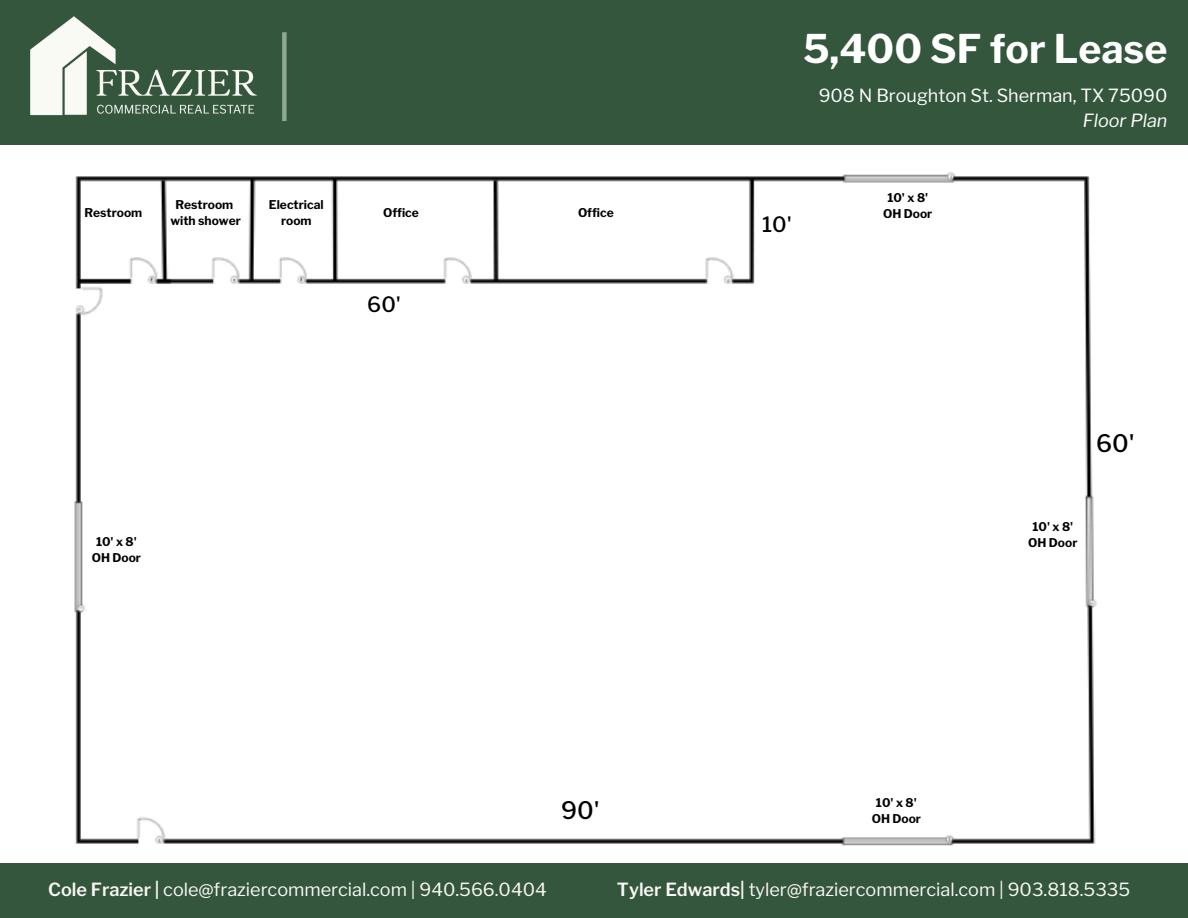
<style>
.page{position:relative;width:1188px;height:918px;background:#fff}
.page>*{position:absolute;margin:0;border:0;box-sizing:border-box;transform-origin:0 0}
.t1{font:700 39.3px "Libre Franklin";color:#fff}
.t2{font:500 24px "Libre Franklin";color:#000}
.t3{font:500 21px "Libre Franklin";color:#000}
.t4{font:18px "Libre Franklin";color:#faf8f6}
.t5{font:18px/24.8px "Libre Franklin";color:#fff;text-align:right}
.t6{font:700 12px "Libre Franklin";color:#000}
.s1{font-style:italic}
.s2{font-weight:600}
</style>
<div class="page">
<div style="left:0;top:0;width:1188px;height:145px;background:#33563c"></div>
<img style="left:30px;top:16px;width:227px;height:100px">
<div style="left:282px;top:32px;width:5px;height:89px;background:#8da892"></div>
<div style="left:0;top:863px;width:1188px;height:55px;background:#33563c"></div>
<img style="left:74px;top:172px;width:1023px;height:674px">
<p class="t6" style="left:84px;top:205px;width:59px">Restroom</p>
<p class="t6" style="left:175px;top:197px;width:59px">Restroom</p>
<p class="t6" style="left:170px;top:213px;width:72px">with shower</p>
<p class="t6" style="left:269px;top:197px;width:56px">Electrical</p>
<p class="t6" style="left:281px;top:213px;width:32px">room</p>
<p class="t6" style="left:383px;top:205px;width:37px">Office</p>
<p class="t6" style="left:578px;top:205px;width:37px">Office</p>
<p class="t3" style="left:367px;top:292px;width:35px">60'</p>
<p class="t6" style="left:96px;top:534px;width:42px">10' x 8'</p>
<p class="t6" style="left:92px;top:550px;width:51px">OH Door</p>
<p class="t2" style="left:561px;top:796px;width:40px">90'</p>
<p class="t1" style="left:803px;top:25px;width:366px">5,400 SF for Lease</p>
<h1 class="t5" style="left:819px;top:83px;width:350px">908 N Broughton St. Sherman, TX 75090<br><span class="s1">Floor Plan</span></h1>
<p class="t3" style="left:762px;top:212px;width:31px">10'</p>
<h3 class="t6" style="left:887px;top:190px;width:42px">10' x 8'</h3>
<p class="t6" style="left:883px;top:206px;width:51px">OH Door</p>
<h2 class="t2" style="left:1096px;top:429px;width:40px">60'</h2>
<h3 class="t6" style="left:1032px;top:520px;width:42px">10' x 8'</h3>
<p class="t6" style="left:1028px;top:536px;width:51px">OH Door</p>
<p class="t6" style="left:876px;top:795px;width:42px">10' x 8'</p>
<p class="t6" style="left:872px;top:811px;width:51px">OH Door</p>
<p class="t4" style="left:48px;top:879px;width:500px"><span class="s2">Cole Frazier |</span> cole@fraziercommercial.com | 940.566.0404</p>
<h4 class="t4" style="left:617px;top:879px;width:515px"><span class="s2">Tyler Edwards|</span> tyler@fraziercommercial.com | 903.818.5335</h4>
</div>
